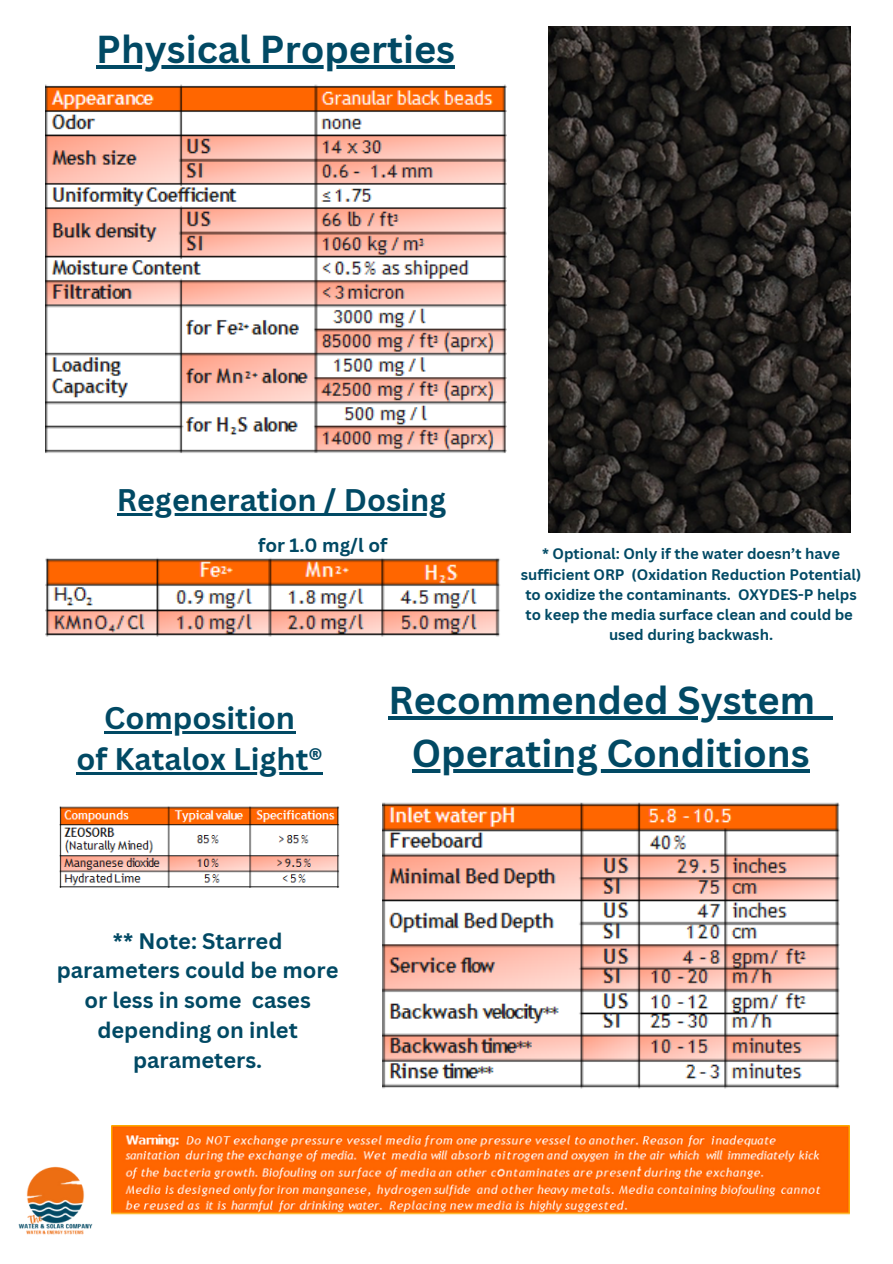
<style>
.page{position:relative;width:893px;height:1264px;background:#fff}
.page>*{position:absolute;margin:0;border:0;box-sizing:border-box;transform-origin:0 0}
.t1{font:700 37.95px "Canva Sans";color:#014964}
.t2{font:700 30.45px "Canva Sans";color:#014964}
.t3{font:700 21.75px/29.8px "Canva Sans";color:#014964;text-align:center}
.t4{font:700 18.75px "Canva Sans";color:#014964}
.t5{font:700 14.85px/20.2px "Canva Sans";color:#014964;text-align:center}
</style>
<div class="page">
<img style="left:18px;top:1166px;width:75px;height:69px">
<img style="left:548px;top:26px;width:302px;height:506px">
<img style="left:112px;top:1125px;width:737px;height:90px">
<img style="left:60px;top:806px;width:280px;height:82px">
<img style="left:45px;top:84px;width:461px;height:369px">
<img style="left:45px;top:558px;width:455px;height:79px">
<img style="left:382px;top:802px;width:457px;height:287px">
<hr style="left:96px;top:65px;width:359px;height:4px;background:#014964">
<hr style="left:104px;top:731px;width:191px;height:2px;background:#014964">
<hr style="left:76px;top:772px;width:247px;height:2px;background:#014964">
<hr style="left:117px;top:513px;width:329px;height:2px;background:#014964">
<hr style="left:388px;top:716px;width:427px;height:3px;background:#014964">
<hr style="left:815px;top:716px;width:17px;height:3px;background:#014964">
<hr style="left:412px;top:769px;width:397px;height:3px;background:#014964">
<p class="t1" style="left:96px;top:23px;width:360px">Physical Properties</p>
<p class="t2" style="left:117px;top:478px;width:331px">Regeneration / Dosing</p>
<p class="t4" style="left:258px;top:532px;width:131px">for 1.0 mg/l of</p>
<p class="t5" style="left:520px;top:543px;width:342px">* Optional: Only if the water doesn’t have sufficient ORP (Oxidation Reduction Potential) to oxidize the contaminants. OXYDES-P helps to keep the media surface clean and could be used during backwash.</p>
<p class="t2" style="left:104px;top:696px;width:192px">Composition</p>
<p class="t2" style="left:76px;top:737px;width:248px">of Katalox Light®</p>
<p class="t1" style="left:388px;top:673px;width:428px">Recommended System</p>
<p class="t1" style="left:412px;top:726px;width:399px">Operating Conditions</p>
<p class="t3" style="left:57px;top:925px;width:283px">** Note: Starred parameters could be more or less in some cases depending on inlet parameters.</p>
</div>
